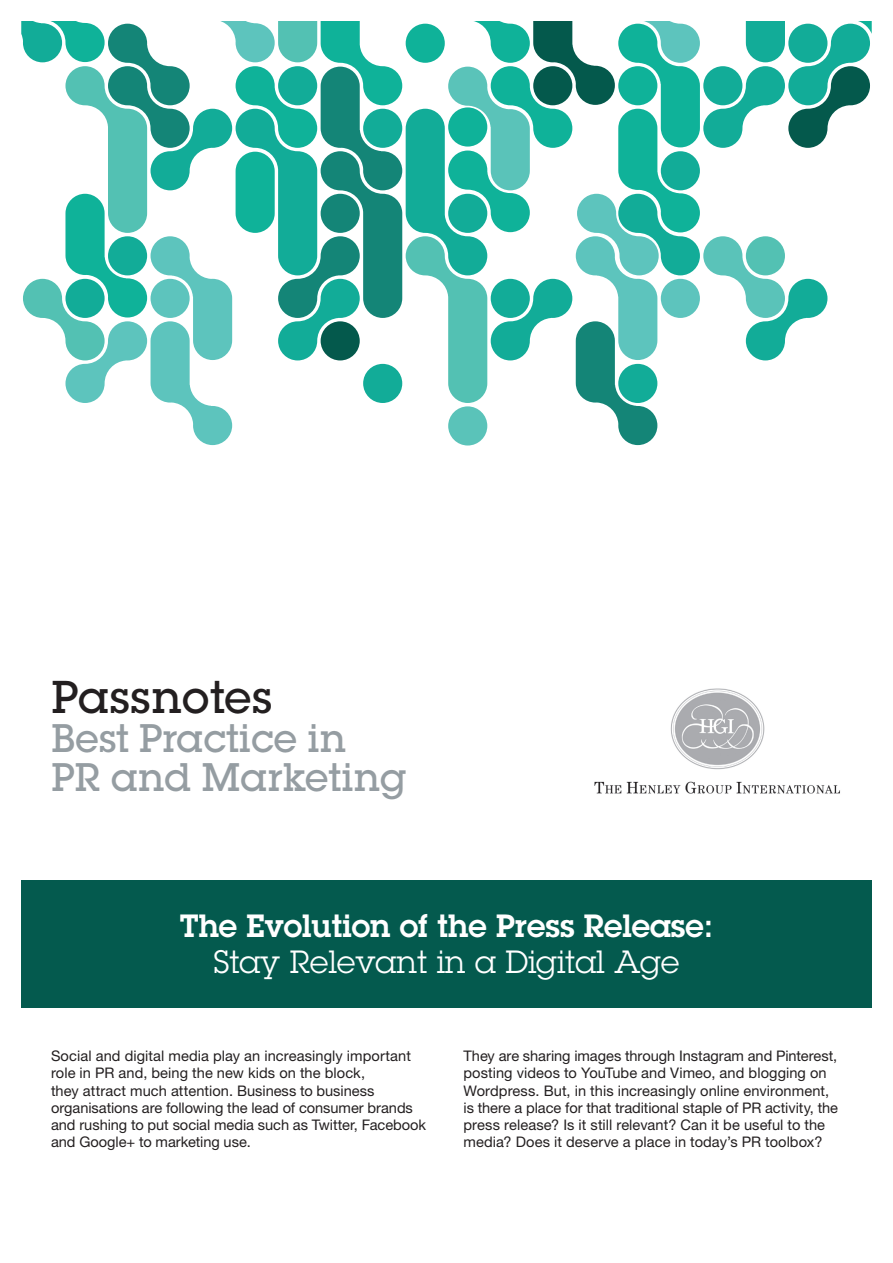
<style>
.page{position:relative;width:893px;height:1263px;background:#fff}
.page>*{position:absolute;margin:0;border:0;box-sizing:border-box;transform-origin:0 0}
.t1{font:500 45px "Lubalin Graph Std";color:#231f20}
.t2{font:500 39px/39px "Lubalin Graph Std";letter-spacing:-.01em;color:#959da2}
.t3{font:600 31.5px "Lubalin Graph Std";color:#fff}
.t4{font:31.5px "Lubalin Graph Std";color:#fff}
.t5{font:14.7px/17.2px "Helvetica Neue";color:#231f20}
</style>
<div class="page">
<svg style="left:21px;top:21px;width:851px;height:424px"></svg>
<div style="left:448px;top:406px;width:39px;height:39px;background:#5ac3b9;border-radius:50%"></div>
<div style="left:321px;top:194px;width:39px;height:39px;background:#148577;border-radius:50%"></div>
<div style="left:321px;top:321px;width:39px;height:39px;background:#04594c;border-radius:50%"></div>
<div style="left:363px;top:364px;width:39px;height:39px;background:#12ac98;border-radius:50%"></div>
<div style="left:491px;top:279px;width:39px;height:39px;background:#12ac98;border-radius:50%"></div>
<div style="left:21px;top:880px;width:851px;height:128px;background:#045a4e"></div>
<img style="left:594px;top:688px;width:246px;height:106px">
<h1 class="t1" style="left:51px;top:668px;width:223px">Passnotes</h1>
<h2 class="t2" style="left:51px;top:718px;width:358px">Best Practice in<br>PR and Marketing</h2>
<h3 class="t3" style="left:180px;top:905px;width:535px">The Evolution of the Press Release:</h3>
<h3 class="t4" style="left:214px;top:942px;width:467px">Stay Relevant in a Digital Age</h3>
<p class="t5" style="left:51px;top:1047px;width:377px">Social and digital media play an increasingly important role in PR and, being the new kids on the block,<br>they attract much attention. Business to business organisations are following the lead of consumer brands and rushing to put social media such as Twitter, Facebook and Google+ to marketing use.</p>
<p class="t5" style="left:463px;top:1047px;width:376px">They are sharing images through Instagram and Pinterest, posting videos to YouTube and Vimeo, and blogging on Wordpress. But, in this increasingly online environment, is there a place for that traditional staple of PR activity, the press release? Is it still relevant? Can it be useful to the media? Does it deserve a place in today’s PR toolbox?</p>
</div>
